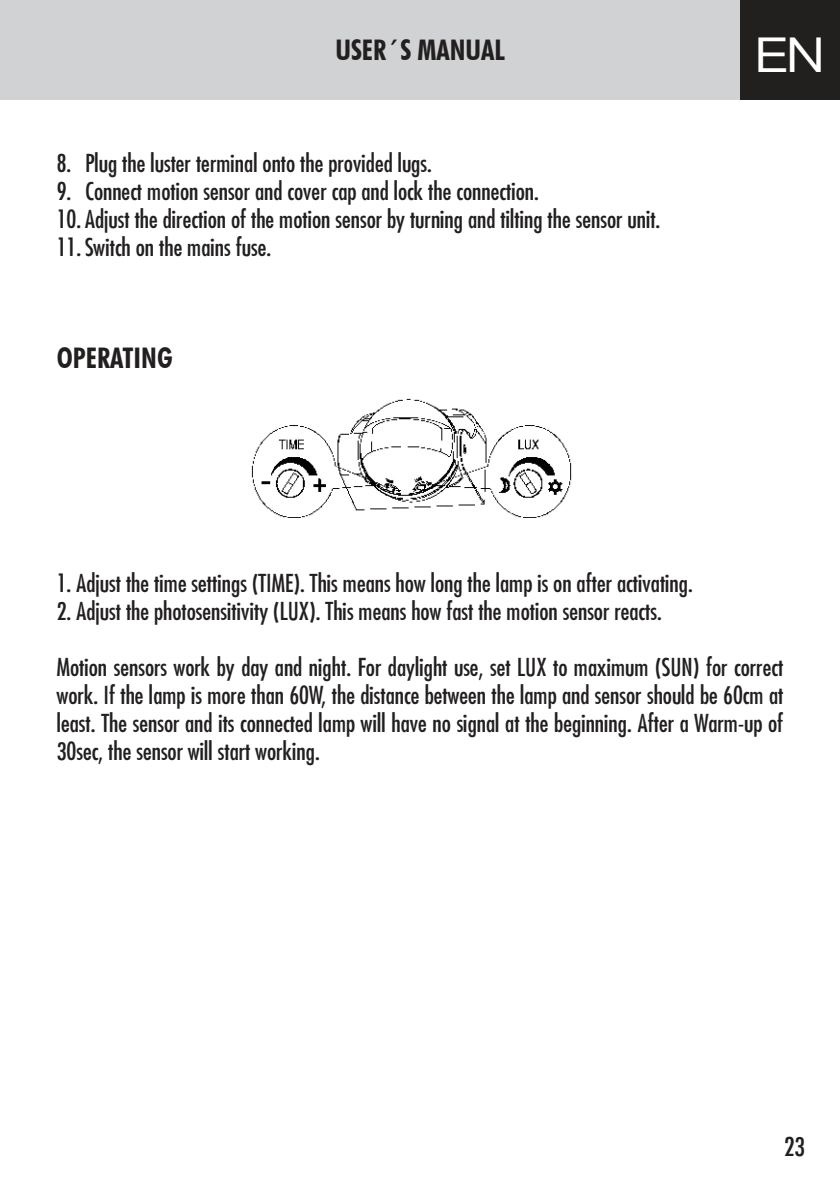
<style>
.page{position:relative;width:840px;height:1191px;background:#fff}
.page>*{position:absolute;margin:0;border:0;box-sizing:border-box;transform-origin:0 0}
.t1{font:48px "Agent Ext DB Normal";color:#fff}
.t2{font:700 condensed 28.4px "Futura BT";color:#221f1f}
.t3{font:condensed 25.6px "Futura";color:#221f1f}
.t4{font:condensed 24px/28px "Futura";color:#221f1f;text-align:justify}
</style>
<div class="page">
<div style="left:0;top:0;width:839px;height:99px;background:#d1d2d4"></div>
<div style="left:740px;top:0;width:99px;height:99px;background:#221f1f"></div>
<img style="left:251px;top:398px;width:321px;height:119px">
<p class="t2" style="left:335px;top:39px;width:171px">USER´S MANUAL</p>
<h1 class="t1" style="left:755px;top:27px;width:70px">EN</h1>
<p class="t4" style="left:57px;top:149px;width:376px">8. Plug the luster terminal onto the provided lugs.</p>
<p class="t4" style="left:57px;top:177px;width:483px">9. Connect motion sensor and cover cap and lock the connection.</p>
<p class="t4" style="left:57px;top:205px;width:605px">10. Adjust the direction of the motion sensor by turning and tilting the sensor unit.</p>
<p class="t4" style="left:57px;top:233px;width:216px">11. Switch on the mains fuse.</p>
<p class="t2" style="left:57px;top:346px;width:117px">OPERATING</p>
<p class="t4" style="left:57px;top:569px;width:637px">1. Adjust the time settings (TIME). This means how long the lamp is on after activating.</p>
<p class="t4" style="left:57px;top:597px;width:606px">2. Adjust the photosensitivity (LUX). This means how fast the motion sensor reacts.</p>
<p class="t4" style="left:57px;top:653px;width:727px">Motion sensors work by day and night. For daylight use, set LUX to maximum (SUN) for correct work. If the lamp is more than 60W, the distance between the lamp and sensor should be 60cm at least. The sensor and its connected lamp will have no signal at the beginning. After a Warm-up of 30sec, the sensor will start working.</p>
<p class="t3" style="left:783px;top:1132px;width:22px">23</p>
</div>
